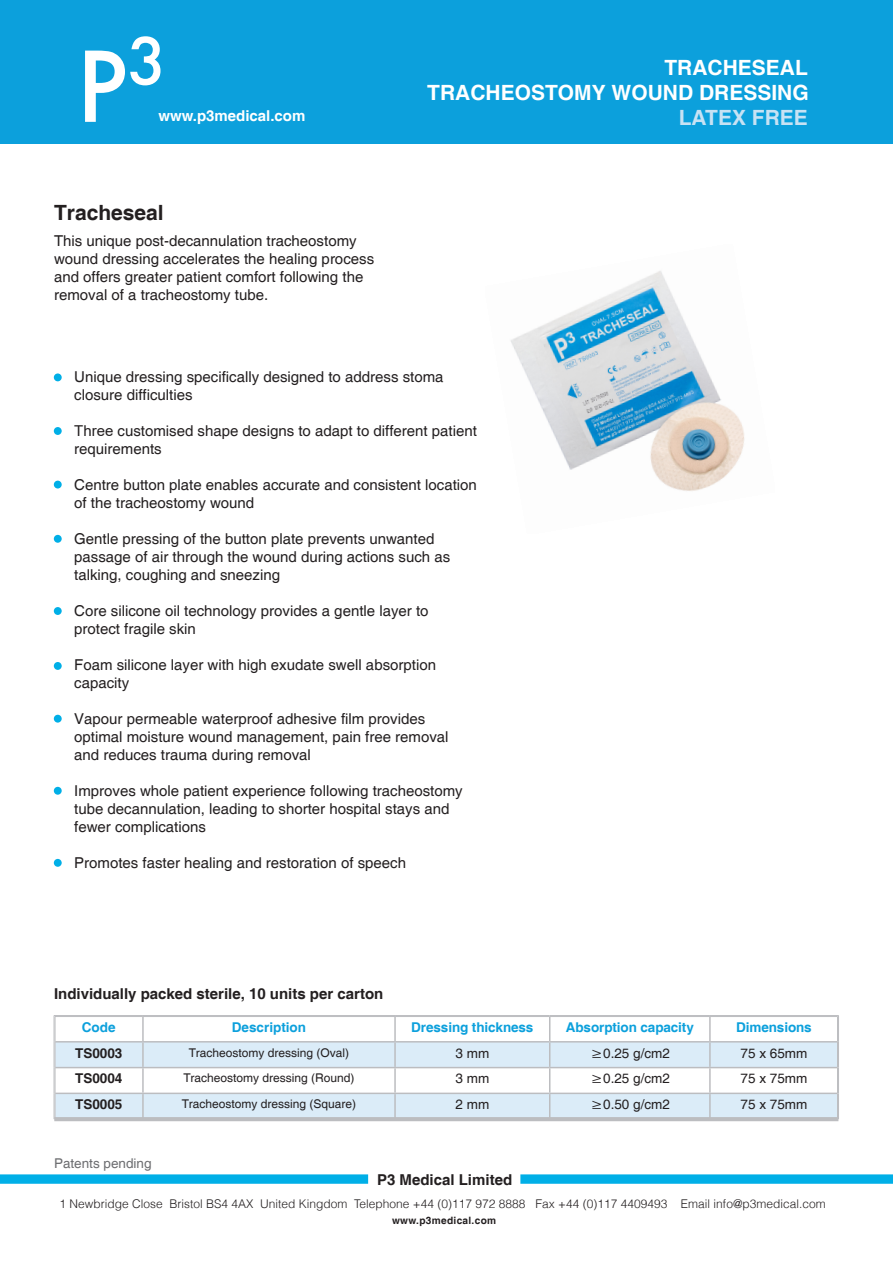
<style>
.page{position:relative;width:893px;height:1263px;background:#fff}
.page>*{position:absolute;margin:0;border:0;box-sizing:border-box;transform-origin:0 0}
.ParaStyle01-Leading{font:700 21px "Helvetica";color:#fff}
.ParaStyle01-Leading-2{font:700 21px "Helvetica";color:#231f20}
.ParaStyle01-Leading-3{font:700 21px "Helvetica";color:#c7e2f4}
.ParaStyle03-Leading{font:15px/18px "Helvetica";color:#231f20}
.ParaStyle01-Leading-4{font:15px/18px "Helvetica";color:#231f20}
.ParaStyle04-Leading{font:700 15px "Helvetica";color:#231f20}
.ParaStyle01-Leading-5{font:700 15px "Helvetica";color:#fff}
.ParaStyle01-Leading-6{font:700 15px "Helvetica";color:#231f20}
.ParaStyle04-Leading-2{font:700 13.5px "Helvetica";letter-spacing:-.005em;color:#0ca0dc}
.ParaStyle05-Leading{font:13.5px "Helvetica";color:#231f20}
.t1{font:700 13.5px "Helvetica";color:#231f20}
.ParaStyle06-Leading{font:13.5px "Helvetica";color:#6c6d70}
.ParaStyle01-Leading-7{font:300 12px "Helvetica";color:#231f20}
.ParaStyle05-Leading-2{font:12px "Helvetica";color:#231f20}
.ParaStyle01-Leading-8{font:700 10.2px "Helvetica";letter-spacing:.03em;color:#231f20}
.s1{font-family:"Arial"}
</style>
<div class="page">
<div style="left:0;top:0;width:893px;height:143px;background:#0ca0dc"></div>
<div style="left:0;top:1174px;width:368px;height:10px;background:#00afe7"></div>
<div style="left:520px;top:1174px;width:373px;height:10px;background:#00afe7"></div>
<svg style="left:85px;top:36px;width:75px;height:86px"></svg>
<div style="left:54px;top:481px;width:8px;height:7px;background:#00afe7;border-radius:50%"></div>
<div style="left:54px;top:535px;width:8px;height:8px;background:#00afe7;border-radius:50%"></div>
<div style="left:54px;top:607px;width:8px;height:8px;background:#00afe7;border-radius:50%"></div>
<div style="left:54px;top:662px;width:8px;height:8px;background:#00afe7;border-radius:50%"></div>
<div style="left:54px;top:715px;width:8px;height:8px;background:#00afe7;border-radius:50%"></div>
<div style="left:54px;top:787px;width:8px;height:8px;background:#00afe7;border-radius:50%"></div>
<div style="left:54px;top:859px;width:8px;height:8px;background:#00afe7;border-radius:50%"></div>
<div style="left:54px;top:427px;width:8px;height:8px;background:#00afe7;border-radius:50%"></div>
<div style="left:54px;top:373px;width:8px;height:8px;background:#00afe7;border-radius:50%"></div>
<svg style="left:56px;top:1042px;width:781px;height:75px;fill:#dbecf8"></svg>
<hr style="left:394px;top:1042px;width:2px;height:25px;background:#bcbdc0">
<hr style="left:143px;top:1067px;width:252px;height:1px;background:#bcbdc0">
<hr style="left:395px;top:1067px;width:155px;height:1px;background:#bcbdc0">
<hr style="left:394px;top:1068px;width:2px;height:24px;background:#bcbdc0">
<hr style="left:550px;top:1067px;width:160px;height:1px;background:#bcbdc0">
<hr style="left:143px;top:1092px;width:252px;height:2px;background:#bcbdc0">
<hr style="left:395px;top:1092px;width:155px;height:2px;background:#bcbdc0">
<hr style="left:394px;top:1094px;width:2px;height:24px;background:#bcbdc0">
<hr style="left:550px;top:1092px;width:160px;height:2px;background:#bcbdc0">
<hr style="left:54px;top:1117px;width:784px;height:4px;background:#bcbdc0">
<hr style="left:143px;top:1015px;width:252px;height:1px;background:#bcbdc0">
<hr style="left:143px;top:1016px;width:252px;height:1px;background:#bcbdc0">
<hr style="left:395px;top:1015px;width:155px;height:1px;background:#bcbdc0">
<hr style="left:395px;top:1016px;width:155px;height:1px;background:#bcbdc0">
<hr style="left:550px;top:1015px;width:160px;height:1px;background:#bcbdc0">
<hr style="left:550px;top:1016px;width:160px;height:1px;background:#bcbdc0">
<hr style="left:710px;top:1015px;width:129px;height:1px;background:#bcbdc0">
<hr style="left:710px;top:1016px;width:128px;height:1px;background:#bcbdc0">
<hr style="left:394px;top:1017px;width:2px;height:24px;background:#bcbdc0">
<svg style="left:549px;top:1017px;width:1px;height:100px"></svg>
<hr style="left:709px;top:1017px;width:2px;height:24px;background:#bcbdc0">
<hr style="left:143px;top:1041px;width:252px;height:1px;background:#bcbdc0">
<hr style="left:395px;top:1041px;width:155px;height:1px;background:#bcbdc0">
<hr style="left:550px;top:1041px;width:160px;height:1px;background:#bcbdc0">
<hr style="left:710px;top:1041px;width:127px;height:1px;background:#bcbdc0">
<hr style="left:54px;top:1015px;width:89px;height:1px;background:#bcbdc0">
<hr style="left:55px;top:1016px;width:88px;height:1px;background:#bcbdc0">
<svg style="left:54px;top:1016px;width:2px;height:101px"></svg>
<hr style="left:142px;top:1017px;width:2px;height:24px;background:#bcbdc0">
<hr style="left:55px;top:1041px;width:88px;height:1px;background:#bcbdc0">
<hr style="left:142px;top:1042px;width:2px;height:25px;background:#bcbdc0">
<hr style="left:55px;top:1067px;width:88px;height:1px;background:#bcbdc0">
<hr style="left:142px;top:1068px;width:2px;height:24px;background:#bcbdc0">
<hr style="left:55px;top:1092px;width:88px;height:2px;background:#bcbdc0">
<hr style="left:142px;top:1094px;width:2px;height:24px;background:#bcbdc0">
<hr style="left:709px;top:1042px;width:2px;height:25px;background:#bcbdc0">
<hr style="left:710px;top:1067px;width:127px;height:1px;background:#bcbdc0">
<hr style="left:709px;top:1068px;width:2px;height:24px;background:#bcbdc0">
<hr style="left:710px;top:1092px;width:127px;height:2px;background:#bcbdc0">
<hr style="left:709px;top:1094px;width:2px;height:24px;background:#bcbdc0">
<svg style="left:837px;top:1016px;width:2px;height:103px"></svg>
<img style="left:511px;top:271px;width:234px;height:220px">
<p class="ParaStyle01-Leading-5" style="left:158px;top:107px;width:148px">www.p3medical.com</p>
<p class="ParaStyle01-Leading-2" style="left:54px;top:200px;width:111px">Tracheseal</p>
<p class="ParaStyle01-Leading-4" style="left:54px;top:233px;width:322px">This unique post-decannulation tracheostomy wound dressing accelerates the healing process and offers greater patient comfort following the removal of a tracheostomy tube.</p>
<p class="ParaStyle01-Leading" style="left:664px;top:54px;width:145px">TRACHESEAL</p>
<p class="ParaStyle01-Leading" style="left:427px;top:80px;width:383px">TRACHEOSTOMY WOUND DRESSING</p>
<p class="ParaStyle01-Leading-3" style="left:679px;top:105px;width:131px">LATEX FREE</p>
<p class="ParaStyle03-Leading" style="left:74px;top:368px;width:371px">Unique dressing specifically designed to address stoma closure difficulties</p>
<p class="ParaStyle03-Leading" style="left:74px;top:422px;width:404px"><span class="s1">Three</span> customised shape designs to adapt to different patient requirements</p>
<p class="ParaStyle03-Leading" style="left:74px;top:476px;width:404px">Centre button plate enables accurate and consistent location of the tracheostomy wound</p>
<p class="ParaStyle03-Leading" style="left:74px;top:530px;width:378px">Gentle pressing of the button plate prevents unwanted passage of air through the wound during actions such as talking, coughing and sneezing</p>
<p class="ParaStyle03-Leading" style="left:74px;top:602px;width:356px">Core silicone oil technology provides a gentle layer to protect fragile skin</p>
<p class="ParaStyle03-Leading" style="left:74px;top:656px;width:363px">Foam silicone layer with high exudate swell absorption capacity</p>
<p class="ParaStyle03-Leading" style="left:74px;top:710px;width:376px">Vapour permeable waterproof adhesive film provides optimal moisture wound management, pain free removal and reduces trauma during removal</p>
<p class="ParaStyle03-Leading" style="left:74px;top:782px;width:390px">Improves whole patient experience following tracheostomy tube decannulation, leading to shorter hospital stays and fewer complications</p>
<p class="ParaStyle03-Leading" style="left:74px;top:854px;width:333px">Promotes faster healing and restoration of speech</p>
<p class="ParaStyle04-Leading" style="left:54px;top:984px;width:331px">Individually packed sterile, 10 units per carton</p>
<p class="ParaStyle04-Leading-2" style="left:82px;top:1019px;width:35px">Code</p>
<p class="ParaStyle04-Leading-2" style="left:232px;top:1019px;width:76px">Description</p>
<p class="ParaStyle04-Leading-2" style="left:411px;top:1019px;width:124px">Dressing thickness</p>
<p class="ParaStyle04-Leading-2" style="left:566px;top:1019px;width:130px">Absorption capacity</p>
<p class="ParaStyle04-Leading-2" style="left:736px;top:1019px;width:77px">Dimensions</p>
<p class="t1" style="left:75px;top:1045px;width:49px">TS0003</p>
<p class="ParaStyle05-Leading-2" style="left:189px;top:1045px;width:162px">Tracheostomy dressing (Oval)</p>
<p class="ParaStyle05-Leading" style="left:455px;top:1045px;width:35px">3 mm</p>
<p class="ParaStyle05-Leading" style="left:590px;top:1045px;width:82px">≥0.25 g/cm2</p>
<p class="ParaStyle05-Leading" style="left:741px;top:1045px;width:68px">75 x 65mm</p>
<p class="t1" style="left:75px;top:1070px;width:49px">TS0004</p>
<p class="ParaStyle05-Leading-2" style="left:183px;top:1071px;width:172px">Tracheostomy dressing (Round)</p>
<p class="ParaStyle05-Leading" style="left:455px;top:1071px;width:35px">3 mm</p>
<p class="ParaStyle05-Leading" style="left:590px;top:1071px;width:82px">≥0.25 g/cm2</p>
<p class="ParaStyle05-Leading" style="left:741px;top:1071px;width:68px">75 x 75mm</p>
<p class="t1" style="left:75px;top:1096px;width:49px">TS0005</p>
<p class="ParaStyle05-Leading-2" style="left:182px;top:1097px;width:176px">Tracheostomy dressing (Square)</p>
<p class="ParaStyle05-Leading" style="left:455px;top:1097px;width:35px">2 mm</p>
<p class="ParaStyle05-Leading" style="left:590px;top:1097px;width:82px">≥0.50 g/cm2</p>
<p class="ParaStyle05-Leading" style="left:741px;top:1097px;width:68px">75 x 75mm</p>
<p class="ParaStyle06-Leading" style="left:54px;top:1155px;width:99px">Patents pending</p>
<p class="ParaStyle01-Leading-6" style="left:377px;top:1170px;width:137px">P3 Medical Limited</p>
<p class="ParaStyle01-Leading-7" style="left:59px;top:1196px;width:768px">1 Newbridge Close Bristol BS4 4AX United Kingdom Telephone +44 (0)117 972 8888 Fax +44 (0)117 4409493 Email info@p3medical.com</p>
<p class="ParaStyle01-Leading-8" style="left:392px;top:1214px;width:106px">www.p3medical.com</p>
</div>
